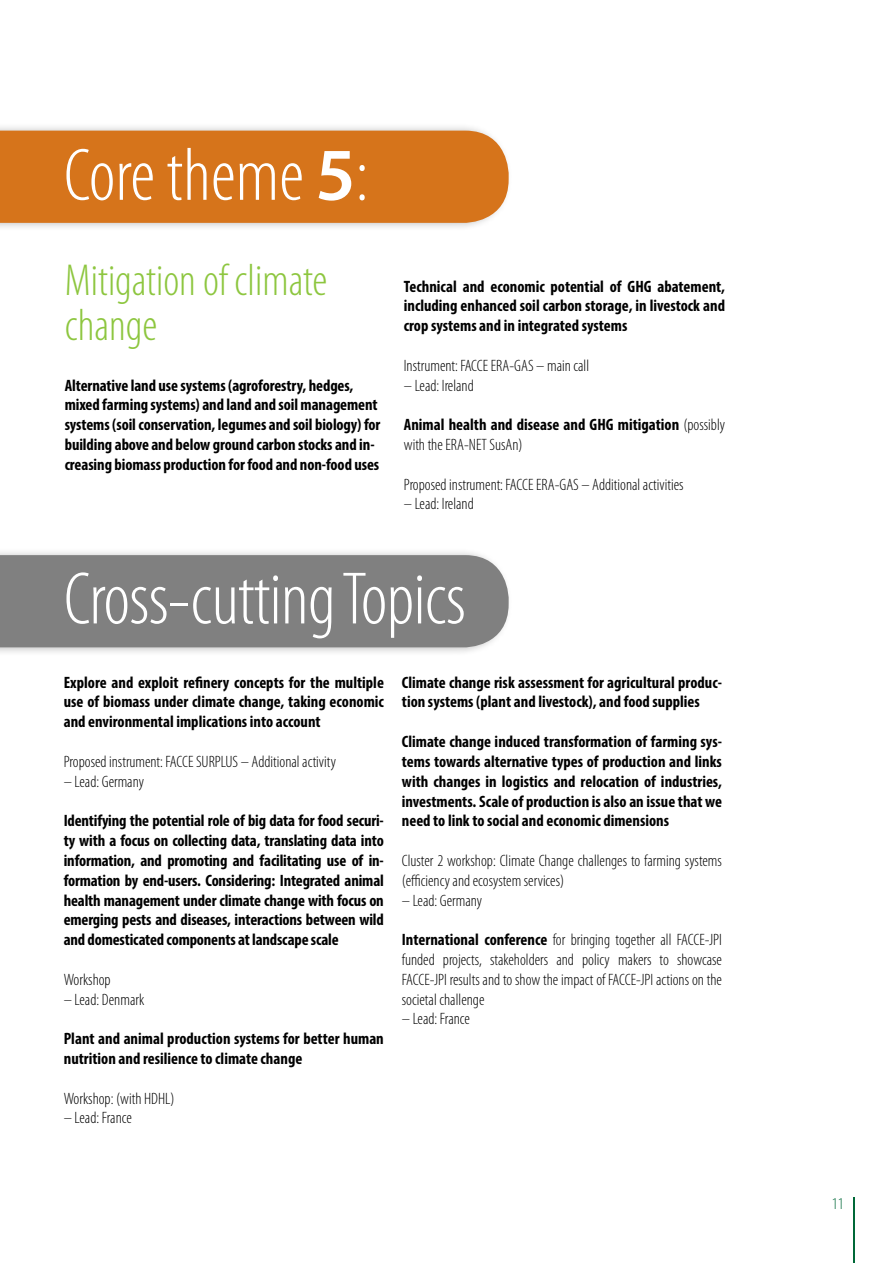
<style>
.page{position:relative;width:893px;height:1263px;background:#fff}
.page>*{position:absolute;margin:0;border:0;box-sizing:border-box;transform-origin:0 0}
.t1{font:300 condensed 75px "Myriad Pro";letter-spacing:-.01em;color:#fff}
.t2{font:300 condensed 45px/45px "Myriad Pro";color:#8dc63f}
.t3{font:700 condensed 16.5px/19.8px "Myriad Pro";color:#000}
.t4{font:300 condensed 16.5px/19.8px "Myriad Pro";color:#000}
.t5{font:300 condensed 16.5px "Myriad Pro";color:#006838}
.s1{font-weight:600;font-stretch:normal}
.s2{font-weight:300}
.s3{font-weight:700}
</style>
<div class="page">
<div style="left:0;top:123px;width:513px;height:108px;background:#000;opacity:.25"></div>
<div style="left:0;top:131px;width:509px;height:92px;background:#d6741b"></div>
<div style="left:0;top:548px;width:513px;height:108px;background:#000;opacity:.25"></div>
<div style="left:0;top:555px;width:509px;height:92px;background:#808080"></div>
<hr style="left:853px;top:1197px;width:2px;height:66px;background:#006838">
<h1 class="t1" style="left:64px;top:135px;width:306px">Core theme <span class="s1">5</span>:</h1>
<h2 class="t2" style="left:65px;top:258px;width:264px">Mitigation of climate change</h2>
<p class="t3" style="left:65px;top:375px;width:317px">Alternative land use systems (agroforestry, hedges, mixed farming systems) and land and soil management systems (soil conservation, legumes and soil biology) for building above and below ground carbon stocks and in&shy;creasing biomass production for food and non-food uses</p>
<p class="t3" style="left:404px;top:276px;width:323px;text-align:justify">Technical and economic potential of GHG abatement, including enhanced soil carbon storage, in livestock and crop systems and in integrated systems</p>
<p class="t4" style="left:404px;top:356px;width:187px">Instrument: FACCE ERA-GAS – main call</p>
<p class="t4" style="left:404px;top:376px;width:71px">– Lead: Ireland</p>
<p class="t3" style="left:404px;top:414px;width:323px">Animal health and disease and GHG mitigation <span class="s2">(possibly with the ERA-NET SusAn)</span></p>
<p class="t4" style="left:404px;top:475px;width:281px">Proposed instrument: FACCE ERA-GAS – Additional activities</p>
<p class="t4" style="left:404px;top:494px;width:71px">– Lead: Ireland</p>
<h1 class="t1" style="left:64px;top:559px;width:404px">Cross-cutting Topics</h1>
<p class="t3" style="left:64px;top:672px;width:322px;text-align:justify">Explore and exploit refinery concepts for the multiple use of biomass under climate change, taking economic and environmental implications into account</p>
<p class="t4" style="left:64px;top:752px;width:274px">Proposed instrument: FACCE SURPLUS – Additional activity</p>
<p class="t4" style="left:64px;top:772px;width:82px">– Lead: Germany</p>
<p class="t3" style="left:64px;top:810px;width:322px;text-align:justify">Identifying the potential role of big data for food securi&shy;ty with a focus on collecting data, translating data into information, and promoting and facilitating use of in&shy;formation by end-users. Considering: Integrated animal health management under climate change with focus on emerging pests and diseases, interactions between wild and domesticated components at landscape scale</p>
<p class="t4" style="left:64px;top:970px;width:48px">Workshop</p>
<p class="t4" style="left:64px;top:989px;width:82px">– Lead: Denmark</p>
<p class="t3" style="left:64px;top:1028px;width:322px">Plant and animal production systems for better human nutrition and resilience to climate change</p>
<p class="t4" style="left:64px;top:1088px;width:112px">Workshop: (with HDHL)</p>
<p class="t4" style="left:64px;top:1108px;width:70px">– Lead: France</p>
<p class="t3" style="left:402px;top:672px;width:322px">Climate change risk assessment for agricultural produc&shy;tion systems (plant and livestock), and food supplies</p>
<p class="t3" style="left:402px;top:731px;width:322px;text-align:justify">Climate change induced transformation of farming sys&shy;tems towards alternative types of production and links with changes in logistics and relocation of industries, investments. Scale of production is also an issue that we need to link to social and economic dimensions</p>
<p class="t4" style="left:402px;top:851px;width:322px">Cluster 2 workshop: Climate Change challenges to farming systems (efficiency and ecosystem services)</p>
<p class="t4" style="left:402px;top:890px;width:82px">– Lead: Germany</p>
<p class="t4" style="left:402px;top:930px;width:322px;text-align:justify"><span class="s3">International conference</span> for bringing together all FACCE-JPI funded projects, stakeholders and policy makers to showcase FACCE-JPI results and to show the impact of FACCE-JPI actions on the societal challenge</p>
<p class="t4" style="left:402px;top:1009px;width:70px">– Lead: France</p>
<p class="t5" style="left:832px;top:1195px;width:13px">11</p>
</div>
